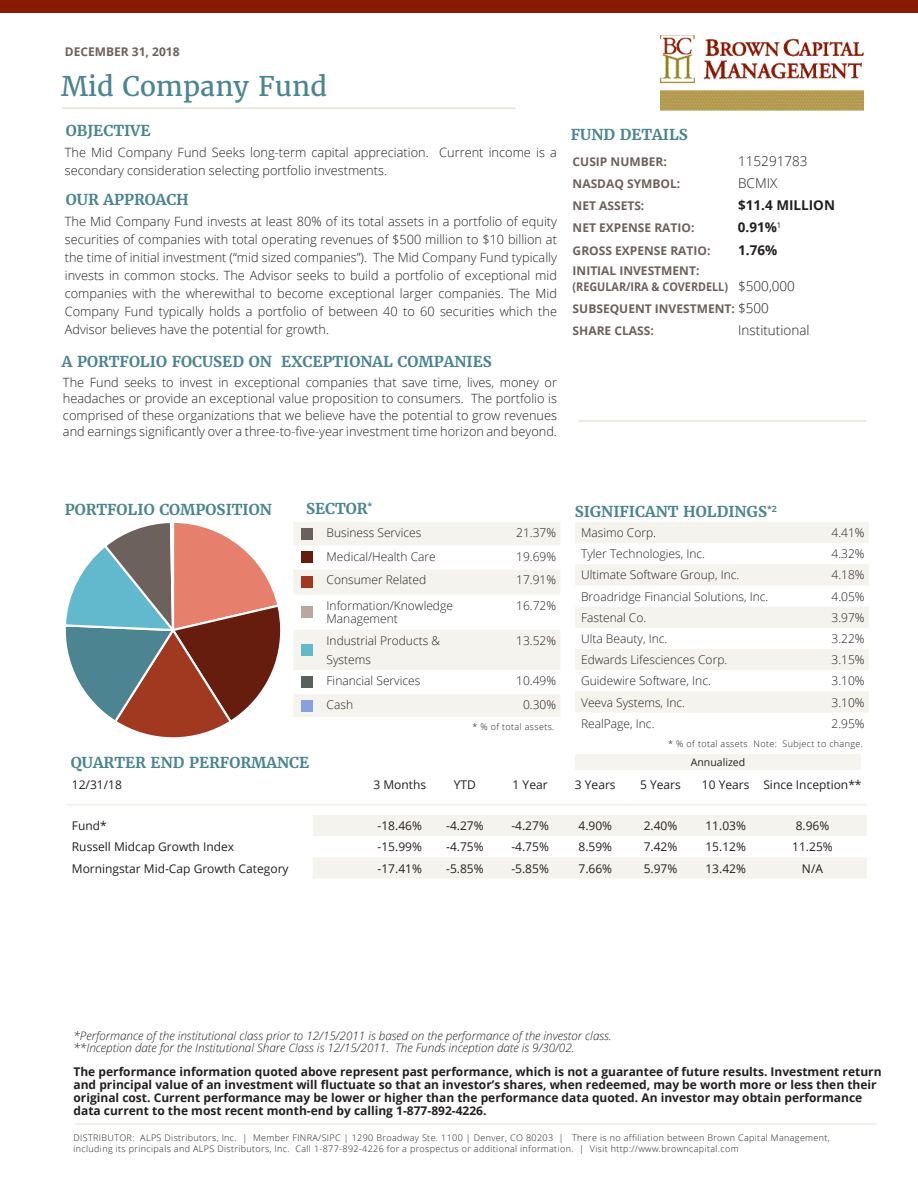
<style>
.page{position:relative;width:918px;height:1188px;background:#fff}
.page>*{position:absolute;margin:0;border:0;box-sizing:border-box;transform-origin:0 0}
.t1{font:27px "Merriweather";color:#4b8590}
.t2{font:700 15px "Merriweather";color:#4b8590}
.t3{font:300 13.5px "Open Sans";color:#231f20}
.t4{font:700 13.5px "Open Sans";color:#231f20}
.t5{font:300 12.75px/18px "Open Sans";color:#231f20;text-align:justify}
.t6{font:300 12px/13.5px "Open Sans";color:#231f20}
.t7{font:700 12px/12.8px "Open Sans";color:#231f20}
.t8{font:12px "Open Sans";color:#231f20}
.t9{font:700 12px/16.2px "Open Sans";color:#6c615d}
.t10{font:italic 300 11.7px "Open Sans";color:#231f20}
.t11{font:10.5px "Open Sans";color:#231f20}
.t12{font:300 9px "Open Sans";letter-spacing:.04em;color:#231f20}
.t13{font:700 8.7px "Open Sans";color:#4b8590}
.s1{font-weight:300;font-size:13.5px;color:#231f20}
</style>
<div class="page">
<hr style="left:75px;top:1124px;width:802px;height:1px;background:#c7be9f">
<div style="left:0;top:0;width:918px;height:13px;background:#891a02"></div>
<hr style="left:61px;top:107px;width:455px;height:2px;background:#c7bd9f">
<hr style="left:578px;top:420px;width:288px;height:2px;background:#c7be9f">
<img style="left:661px;top:35px;width:203px;height:75px">
<svg style="left:65px;top:522px;width:802px;height:357px"></svg>
<p class="t9" style="left:65px;top:43px;width:116px">December 31, 2018</p>
<p class="t1" style="left:61px;top:69px;width:268px">Mid Company Fund</p>
<p class="t2" style="left:66px;top:121px;width:86px">OBJECTIVE</p>
<p class="t5" style="left:65px;top:143px;width:494px">The Mid Company Fund Seeks long-term capital appreciation. Current income is a secondary consideration selecting portfolio investments.</p>
<p class="t5" style="left:65px;top:212px;width:494px">The Mid Company Fund invests at least 80% of its total assets in a portfolio of equity securities of companies with total operating revenues of $500 million to $10 billion at the time of initial investment (“mid sized companies”). The Mid Company Fund typically invests in common stocks. The Advisor seeks to build a portfolio of exceptional mid companies with the wherewithal to become exceptional larger companies. The Mid Company Fund typically holds a portfolio of between 40 to 60 securities which the Advisor believes have the potential for growth.</p>
<p class="t2" style="left:66px;top:190px;width:124px">OUR APPROACH</p>
<p class="t2" style="left:62px;top:352px;width:431px">A PORTFOLIO FOCUSED ON EXCEPTIONAL COMPANIES</p>
<p class="t5" style="left:63px;top:374px;width:496px;line-height:16.5px">The Fund seeks to invest in exceptional companies that save time, lives, money or headaches or provide an exceptional value proposition to consumers. The portfolio is comprised of these organizations that we believe have the potential to grow revenues and earnings significantly over a three-to-five-year investment time horizon and beyond.</p>
<p class="t2" style="left:571px;top:125px;width:119px">FUND DETAILS</p>
<p class="t9" style="left:573px;top:153px;width:96px">CUSIP NUMBER:</p>
<p class="t3" style="left:738px;top:152px;width:71px">115291783</p>
<p class="t9" style="left:573px;top:175px;width:109px">NASDAQ SYMBOL:</p>
<p class="t3" style="left:738px;top:174px;width:41px">BCMIX</p>
<p class="t9" style="left:573px;top:198px;width:73px">NET ASSETS:</p>
<p class="t4" style="left:738px;top:196px;width:98px">$11.4 M ILLION</p>
<p class="t9" style="left:573px;top:220px;width:123px">NET EXPENSE RATIO:</p>
<p class="t4" style="left:738px;top:218px;width:45px">0.91%<sup>1</sup></p>
<p class="t9" style="left:573px;top:242px;width:139px">GROSS EXPENSE RATIO:</p>
<p class="t4" style="left:738px;top:240px;width:41px">1.76%</p>
<p class="t9" style="left:573px;top:262px;width:224px">INITIAL INVESTME NT:<br>(REGULAR/IRA &amp; COVERDELL) <span class="s1">$500,000</span></p>
<p class="t9" style="left:573px;top:301px;width:198px">SUBSEQUENT INVESTME NT: <span class="s1">$500</span></p>
<p class="t9" style="left:573px;top:323px;width:83px">SHARE CLASS:</p>
<p class="t3" style="left:738px;top:321px;width:73px">Institutional</p>
<p class="t2" style="left:65px;top:500px;width:209px">PORTFOLIO COMPOSITION</p>
<p class="t13" style="left:368px;top:500px;width:6px">*</p>
<p class="t6" style="left:327px;top:526px;width:96px">Business Services</p>
<p class="t6" style="left:516px;top:526px;width:41px">21.37%</p>
<p class="t6" style="left:327px;top:549px;width:111px">Medical/Health Care</p>
<p class="t6" style="left:516px;top:549px;width:41px">19.69%</p>
<p class="t6" style="left:327px;top:573px;width:101px">Consumer Related</p>
<p class="t6" style="left:516px;top:573px;width:41px">17.91%</p>
<p class="t6" style="left:327px;top:599px;width:128px">Information/Knowledge<br>Management</p>
<p class="t6" style="left:516px;top:599px;width:41px">16.72%</p>
<p class="t6" style="left:327px;top:630px;width:115px;line-height:19.5px">Industrial Products &amp;<br>Systems</p>
<p class="t6" style="left:516px;top:633px;width:41px">13.52%</p>
<p class="t6" style="left:327px;top:674px;width:95px">Financial Services</p>
<p class="t6" style="left:516px;top:674px;width:41px">10.49%</p>
<p class="t6" style="left:327px;top:698px;width:28px">Cash</p>
<p class="t6" style="left:523px;top:698px;width:35px">0.30%</p>
<p class="t12" style="left:472px;top:721px;width:83px">* % of total assets.</p>
<p class="t2" style="left:306px;top:499px;width:63px">SECTOR</p>
<p class="t13" style="left:767px;top:503px;width:11px">*2</p>
<p class="t2" style="left:575px;top:502px;width:194px">SIGNIFICANT HOLDINGS</p>
<p class="t6" style="left:581px;top:526px;width:76px">Masimo Corp.</p>
<p class="t6" style="left:832px;top:526px;width:35px">4.41%</p>
<p class="t6" style="left:581px;top:547px;width:125px">Tyler Technologies, Inc.</p>
<p class="t6" style="left:832px;top:547px;width:35px">4.32%</p>
<p class="t6" style="left:581px;top:568px;width:160px">Ultimate Software Group, Inc.</p>
<p class="t6" style="left:832px;top:568px;width:35px">4.18%</p>
<p class="t6" style="left:581px;top:589px;width:189px">Broadridge Financial Solutions, Inc.</p>
<p class="t6" style="left:832px;top:589px;width:35px">4.05%</p>
<p class="t6" style="left:581px;top:610px;width:67px">Fastenal Co.</p>
<p class="t6" style="left:832px;top:610px;width:35px">3.97%</p>
<p class="t6" style="left:581px;top:632px;width:88px">Ulta Beauty, Inc.</p>
<p class="t6" style="left:832px;top:632px;width:35px">3.22%</p>
<p class="t6" style="left:581px;top:653px;width:148px">Edwards Lifesciences Corp.</p>
<p class="t6" style="left:832px;top:653px;width:35px">3.15%</p>
<p class="t6" style="left:581px;top:674px;width:131px">Guidewire Software, Inc.</p>
<p class="t6" style="left:832px;top:674px;width:35px">3.10%</p>
<p class="t6" style="left:581px;top:695px;width:105px">Veeva Systems, Inc.</p>
<p class="t6" style="left:832px;top:695px;width:35px">3.10%</p>
<p class="t6" style="left:581px;top:716px;width:75px">RealPage, Inc.</p>
<p class="t6" style="left:832px;top:716px;width:35px">2.95%</p>
<p class="t12" style="left:668px;top:737px;width:196px">* % of total assets Note: Subject to change.</p>
<p class="t2" style="left:71px;top:753px;width:240px">QUARTER END PERFORMANCE</p>
<p class="t11" style="left:691px;top:755px;width:56px">Annualized</p>
<p class="t8" style="left:72px;top:776px;width:51px">12/31/18</p>
<p class="t8" style="left:373px;top:776px;width:54px">3 Months</p>
<p class="t8" style="left:454px;top:776px;width:24px">YTD</p>
<p class="t8" style="left:513px;top:776px;width:37px">1 Year</p>
<p class="t8" style="left:575px;top:776px;width:42px">3 Years</p>
<p class="t8" style="left:640px;top:776px;width:42px">5 Years</p>
<p class="t8" style="left:702px;top:776px;width:49px">10 Years</p>
<p class="t8" style="left:763px;top:776px;width:100px">Since Inception**</p>
<p class="t8" style="left:72px;top:818px;width:36px">Fund*</p>
<p class="t8" style="left:378px;top:818px;width:46px">-18.46%</p>
<p class="t8" style="left:446px;top:818px;width:39px">-4.27%</p>
<p class="t8" style="left:511px;top:818px;width:39px">-4.27%</p>
<p class="t8" style="left:578px;top:818px;width:35px">4.90%</p>
<p class="t8" style="left:644px;top:818px;width:35px">2.40%</p>
<p class="t8" style="left:705px;top:818px;width:42px">11.03%</p>
<p class="t8" style="left:796px;top:818px;width:35px">8.96%</p>
<p class="t8" style="left:72px;top:839px;width:164px">Russell Midcap Growth Index</p>
<p class="t8" style="left:378px;top:839px;width:46px">-15.99%</p>
<p class="t8" style="left:446px;top:839px;width:39px">-4.75%</p>
<p class="t8" style="left:511px;top:839px;width:39px">-4.75%</p>
<p class="t8" style="left:578px;top:839px;width:35px">8.59%</p>
<p class="t8" style="left:644px;top:839px;width:35px">7.42%</p>
<p class="t8" style="left:705px;top:839px;width:42px">15.12%</p>
<p class="t8" style="left:792px;top:839px;width:42px">11.25%</p>
<p class="t8" style="left:72px;top:860px;width:218px">Morningstar Mid-Cap Growth Category</p>
<p class="t8" style="left:378px;top:860px;width:46px">-17.41%</p>
<p class="t8" style="left:446px;top:860px;width:39px">-5.85%</p>
<p class="t8" style="left:511px;top:860px;width:39px">-5.85%</p>
<p class="t8" style="left:578px;top:860px;width:35px">7.66%</p>
<p class="t8" style="left:644px;top:860px;width:35px">5.97%</p>
<p class="t8" style="left:705px;top:860px;width:42px">13.42%</p>
<p class="t8" style="left:802px;top:860px;width:23px">N/A</p>
<p class="t10" style="left:74px;top:1027px;width:540px">*Performance of the institutional class prior to 12/15/2011 is based on the performance of the investor class.</p>
<p class="t10" style="left:74px;top:1040px;width:503px">**Inception date for the Institutional Share Class is 12/15/2011. The Funds inception date is 9/30/02.</p>
<p class="t7" style="left:74px;top:1065px;width:810px">The performance information quoted above represent past performance, which is not a guarantee of future results. Investment return and principal value of an investment will fluctuate so that an investor’s shares, when redeemed, may be worth more or less then their original cost. Current performance may be lower or higher than the performance data quoted. An investor may obtain performance data current to the most recent month-end by calling 1-877-892-4226.</p>
<p class="t12" style="left:74px;top:1132px;width:758px">DISTRIBUTOR: ALPS Distributors, Inc. | Member FINRA/SIPC | 1290 Broadway Ste. 1100 | Denver, CO 80203 | There is no affiliation between Brown Capital Management,</p>
<p class="t12" style="left:74px;top:1143px;width:667px">including its principals and ALPS Distributors, Inc. Call 1-877-892-4226 for a prospectus or additional information. | Visit http://www.browncapital.com</p>
</div>
